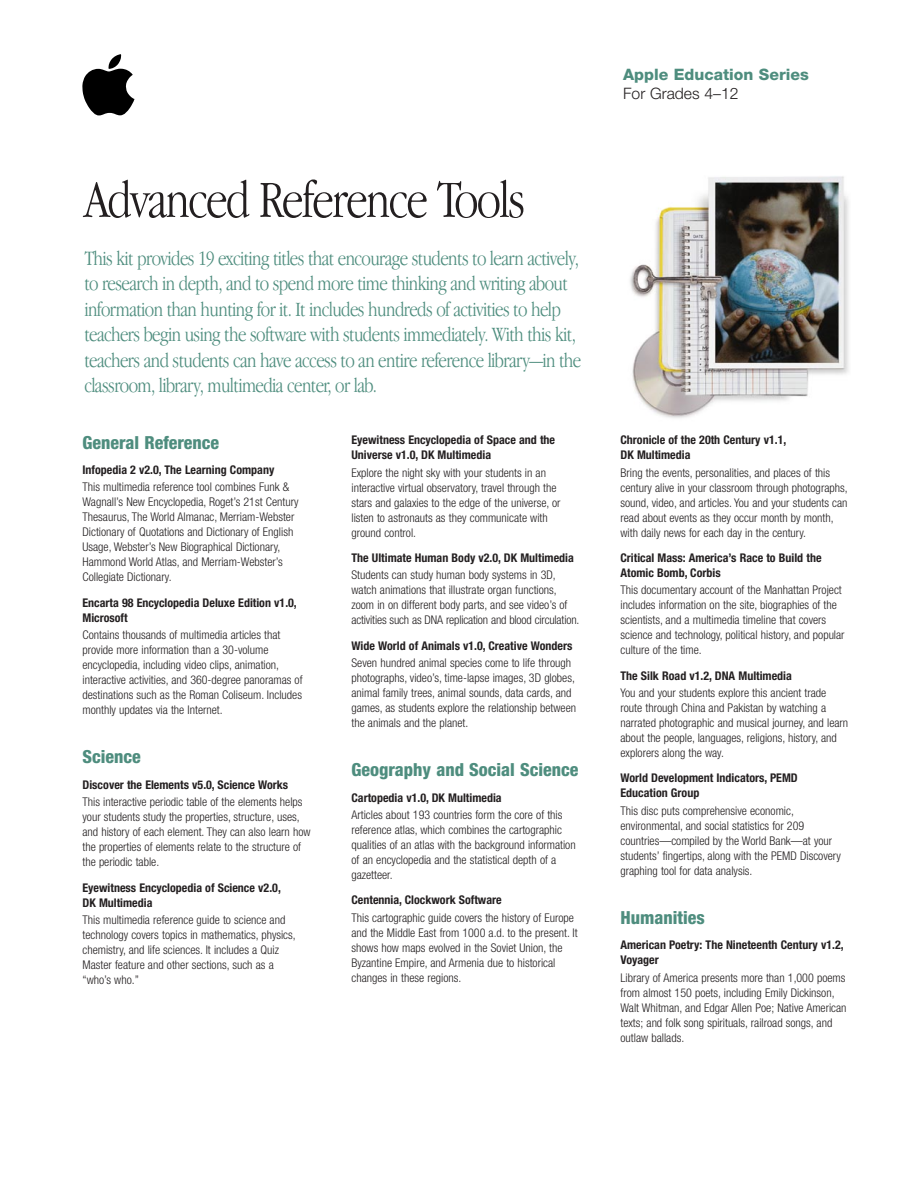
<style>
.page{position:relative;width:918px;height:1188px;background:#fff}
.page>*{position:absolute;margin:0;border:0;box-sizing:border-box;transform-origin:0 0}
.t1{font:300 54px "Apple Garamond";letter-spacing:-.03em;color:#231f20}
.t2{font:300 21px/25.5px "Apple Garamond";letter-spacing:-.025em;color:#4e8d7e}
.t3{font:800 condensed 18px "Helvetica Neue";color:#4e8d7e}
.t4{font:800 15.75px "Helvetica Neue";color:#4e8d7e}
.t5{font:300 15.75px "Helvetica Neue";color:#231f20}
.t6{font:300 condensed 12px/15px "Helvetica Neue";color:#231f20}
.t7{font:700 condensed 12px/15px "Helvetica Neue";color:#231f20}
</style>
<div class="page">
<img style="left:630px;top:176px;width:219px;height:242px">
<svg style="left:82px;top:54px;width:53px;height:62px"></svg>
<h1 class="t1" style="left:84px;top:179px;width:443px">Advanced Reference Tools</h1>
<p class="t2" style="left:84px;top:247px;width:499px">This kit provides 19 exciting titles that encourage students to learn actively, to research in depth, and to spend more time thinking and writing about information than hunting for it. It includes hundreds of activities to help teachers begin using the software with students immediately. With this kit, teachers and students can have access to an entire reference library—in the classroom, library, multimedia center, or lab.</p>
<h3 class="t3" style="left:82px;top:436px;width:138px">General Reference</h3>
<p class="t7" style="left:82px;top:463px;width:193px">Infopedia 2 v2.0, The Learning Company</p>
<p class="t6" style="left:82px;top:481px;width:218px">This multimedia reference tool combines Funk &amp; Wagnall’s New Encyclopedia, Roget’s 21st Century Thesaurus, The World Almanac, Merriam-Webster Dictionary of Quotations and Dictionary of English Usage, Webster’s New Biographical Dictionary, Hammond World Atlas, and Merriam-Webster’s Collegiate Dictionary.</p>
<p class="t7" style="left:82px;top:596px;width:216px">Encarta 98 Encyclopedia Deluxe Edition v1.0,<br>Microsoft</p>
<p class="t6" style="left:82px;top:628px;width:222px">Contains thousands of multimedia articles that provide more information than a 30-volume encyclopedia, including video clips, animation, interactive activities, and 360-degree panoramas of destinations such as the Roman Coliseum. Includes monthly updates via the Internet.</p>
<h3 class="t3" style="left:82px;top:751px;width:60px">Science</h3>
<p class="t7" style="left:82px;top:778px;width:207px">Discover the Elements v5.0, Science Works</p>
<p class="t6" style="left:82px;top:795px;width:230px">This interactive periodic table of the elements helps your students study the properties, structure, uses, and history of each element. They can also learn how the properties of elements relate to the structure of the periodic table.</p>
<p class="t7" style="left:82px;top:881px;width:200px">Eyewitness Encyclopedia of Science v2.0,<br>DK Multimedia</p>
<p class="t6" style="left:82px;top:913px;width:215px">This multimedia reference guide to science and technology covers topics in mathematics, physics, chemistry, and life sciences. It includes a Quiz Master feature and other sections, such as a “who’s who.”</p>
<p class="t7" style="left:351px;top:434px;width:205px">Eyewitness Encyclopedia of Space and the<br>Universe v1.0, DK Multimedia</p>
<p class="t6" style="left:351px;top:466px;width:211px">Explore the night sky with your students in an interactive virtual observatory, travel through the stars and galaxies to the edge of the universe, or listen to astronauts as they communicate with ground control.</p>
<p class="t7" style="left:351px;top:551px;width:224px">The Ultimate Human Body v2.0, DK Multimedia</p>
<p class="t6" style="left:351px;top:568px;width:229px">Students can study human body systems in 3D, watch animations that illustrate organ functions, zoom in on different body parts, and see video’s of activities such as DNA replication and blood circulation.</p>
<p class="t7" style="left:351px;top:639px;width:222px">Wide World of Animals v1.0, Creative Wonders</p>
<p class="t6" style="left:351px;top:656px;width:226px">Seven hundred animal species come to life through photographs, video’s, time-lapse images, 3D globes, animal family trees, animal sounds, data cards, and games, as students explore the relationship between the animals and the planet.</p>
<h3 class="t3" style="left:351px;top:764px;width:228px">Geography and Social Science</h3>
<p class="t7" style="left:351px;top:791px;width:152px">Cartopedia v1.0, DK Multimedia</p>
<p class="t6" style="left:351px;top:808px;width:226px">Articles about 193 countries form the core of this reference atlas, which combines the cartographic qualities of an atlas with the background information of an encyclopedia and the statistical depth of a gazetteer.</p>
<p class="t7" style="left:351px;top:894px;width:152px">Centennia, Clockwork Software</p>
<p class="t6" style="left:351px;top:911px;width:228px">This cartographic guide covers the history of Europe and the Middle East from 1000 a.d. to the present. It shows how maps evolved in the Soviet Union, the Byzantine Empire, and Armenia due to historical changes in these regions.</p>
<h3 class="t4" style="left:623px;top:69px;width:187px">Apple Education Series</h3>
<h3 class="t5" style="left:623px;top:88px;width:117px">For Grades 4–12</h3>
<p class="t7" style="left:621px;top:434px;width:167px">Chronicle of the 20th Century v1.1,<br>DK Multimedia</p>
<p class="t6" style="left:621px;top:466px;width:229px">Bring the events, personalities, and places of this century alive in your classroom through photographs, sound, video, and articles. You and your students can read about events as they occur month by month, with daily news for each day in the century.</p>
<p class="t7" style="left:621px;top:551px;width:203px">Critical Mass: America’s Race to Build the<br>Atomic Bomb, Corbis</p>
<p class="t6" style="left:621px;top:583px;width:226px">This documentary account of the Manhattan Project includes information on the site, biographies of the scientists, and a multimedia timeline that covers science and technology, political history, and popular culture of the time.</p>
<p class="t7" style="left:621px;top:669px;width:173px">The Silk Road v1.2, DNA Multimedia</p>
<p class="t6" style="left:621px;top:686px;width:229px">You and your students explore this ancient trade route through China and Pakistan by watching a narrated photographic and musical journey, and learn about the people, languages, religions, history, and explorers along the way.</p>
<p class="t7" style="left:621px;top:772px;width:179px">World Development Indicators, PEMD<br>Education Group</p>
<p class="t6" style="left:621px;top:804px;width:222px">This disc puts comprehensive economic, environmental, and social statistics for 209 countries—compiled by the World Bank—at your students’ fingertips, along with the PEMD Discovery graphing tool for data analysis.</p>
<h3 class="t3" style="left:621px;top:911px;width:86px">Humanities</h3>
<p class="t7" style="left:621px;top:939px;width:225px">American Poetry: The Nineteenth Century v1.2,<br>Voyager</p>
<p class="t6" style="left:621px;top:971px;width:228px">Library of America presents more than 1,000 poems from almost 150 poets, including Emily Dickinson, Walt Whitman, and Edgar Allen Poe; Native American texts; and folk song spirituals, railroad songs, and outlaw ballads.</p>
</div>
